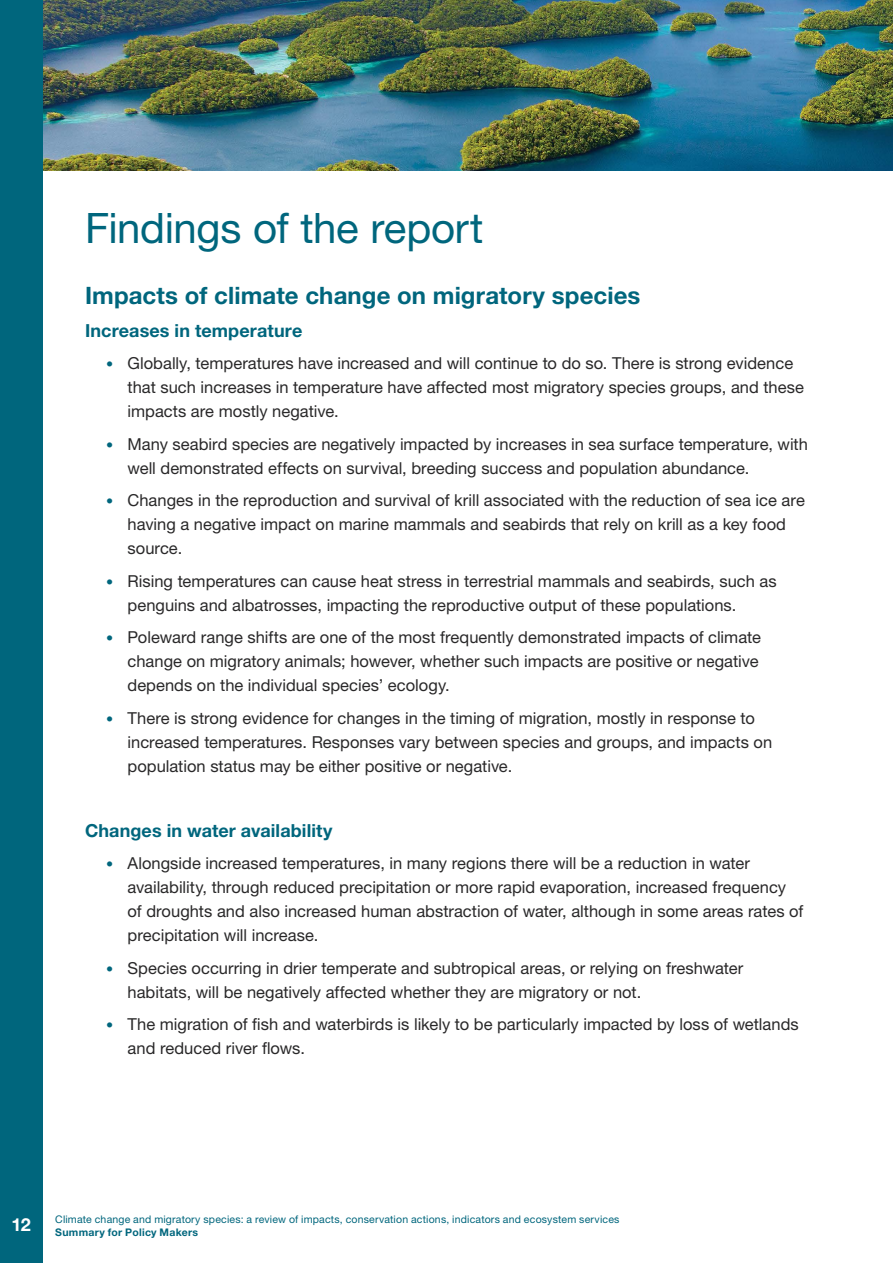
<style>
.page{position:relative;width:893px;height:1263px;background:#fff}
.page>*{position:absolute;margin:0;border:0;box-sizing:border-box;transform-origin:0 0}
.t1{font:42px "Helvetica Neue LT Std";letter-spacing:-.01em;color:#00667d}
.t2{font:700 24px "Helvetica Neue LT Std";letter-spacing:.005em;color:#00667d}
.t3{font:700 18px "Helvetica Neue LT Std";letter-spacing:.005em;color:#00667d}
.t4{font:700 18px "Helvetica Neue LT Std";color:#fff}
.t5{font:16.5px/24px "Helvetica Neue LT Std";color:#292829}
.t6{font:10.5px "Helvetica Neue LT Std";letter-spacing:.02em;color:#00667d}
.t7{font:700 10.5px "Helvetica Neue LT Std";letter-spacing:.025em;color:#00667d}
.s1{font-size:14.25px;color:#00667d}
</style>
<div class="page">
<img style="left:43px;top:0;width:850px;height:170px">
<div style="left:0;top:0;width:43px;height:1263px;background:#00667d"></div>
<h1 class="t1" style="left:85px;top:203px;width:400px">Findings of the report</h1>
<h2 class="t2" style="left:85px;top:281px;width:557px">Impacts of climate change on migratory species</h2>
<p class="t3" style="left:85px;top:319px;width:219px">Increases in temperature</p>
<p class="t5" style="left:128px;top:351px;width:678px;text-indent:-21px"><span class="s1">•</span> Globally, temperatures have increased and will continue to do so. There is strong evidence that such increases in temperature have affected most migratory species groups, and these impacts are mostly negative.</p>
<p class="t5" style="left:128px;top:431px;width:682px;text-indent:-21px"><span class="s1">•</span> Many seabird species are negatively impacted by increases in sea surface temperature, with well demonstrated effects on survival, breeding success and population abundance.</p>
<p class="t5" style="left:128px;top:488px;width:679px;text-indent:-21px"><span class="s1">•</span> Changes in the reproduction and survival of krill associated with the reduction of sea ice are having a negative impact on marine mammals and seabirds that rely on krill as a key food source.</p>
<p class="t5" style="left:128px;top:568px;width:651px;text-indent:-21px"><span class="s1">•</span> Rising temperatures can cause heat stress in terrestrial mammals and seabirds, such as penguins and albatrosses, impacting the reproductive output of these populations.</p>
<p class="t5" style="left:128px;top:625px;width:635px;text-indent:-21px"><span class="s1">•</span> Poleward range shifts are one of the most frequently demonstrated impacts of climate change on migratory animals; however, whether such impacts are positive or negative depends on the individual species’ ecology.</p>
<p class="t5" style="left:128px;top:705px;width:646px;text-indent:-21px"><span class="s1">•</span> There is strong evidence for changes in the timing of migration, mostly in response to increased temperatures. Responses vary between species and groups, and impacts on population status may be either positive or negative.</p>
<p class="t3" style="left:85px;top:819px;width:249px">Changes in water availability</p>
<p class="t5" style="left:128px;top:851px;width:677px;text-indent:-21px"><span class="s1">•</span> Alongside increased temperatures, in many regions there will be a reduction in water availability, through reduced precipitation or more rapid evaporation, increased frequency of droughts and also increased human abstraction of water, although in some areas rates of precipitation will increase.</p>
<p class="t5" style="left:128px;top:955px;width:617px;text-indent:-21px"><span class="s1">•</span> Species occurring in drier temperate and subtropical areas, or relying on freshwater habitats, will be negatively affected whether they are migratory or not.</p>
<p class="t5" style="left:128px;top:1012px;width:673px;text-indent:-21px"><span class="s1">•</span> The migration of fish and waterbirds is likely to be particularly impacted by loss of wetlands and reduced river flows.</p>
<p class="t4" style="left:12px;top:1214px;width:21px">12</p>
<p class="t6" style="left:55px;top:1213px;width:566px">Climate change and migratory species: a review of impacts, conservation actions, indicators and ecosystem services</p>
<p class="t7" style="left:55px;top:1226px;width:144px">Summary for Policy Makers</p>
</div>
